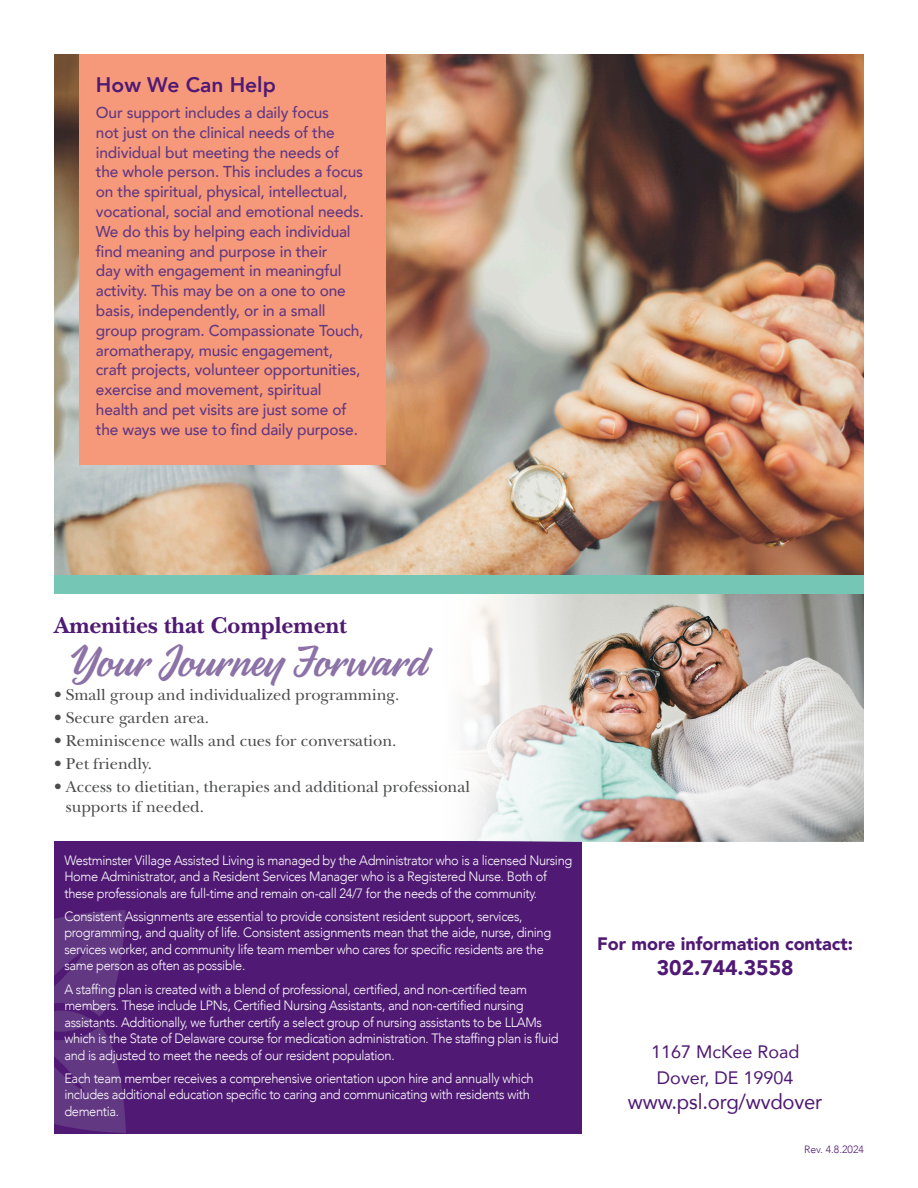
<style>
.page{position:relative;width:918px;height:1188px;background:#fff}
.page>*{position:absolute;margin:0;border:0;box-sizing:border-box;transform-origin:0 0}
.t1{font:48.45px "Parsley Script OT";color:#8c72a7}
.t2{font:700 24px "New Baskerville Std";color:#501a74}
.t3{font:21px "Avenir";letter-spacing:-.01em;color:#501a74}
.t4{font:800 21px "Avenir";color:#501a74}
.t5{font:900 21px "Avenir";color:#501a74}
.t6{font:18px/25.2px "Avenir";color:#501a74;text-align:center}
.t7{font:900 18px "Avenir";color:#501a74}
.t8{font:16.5px/19.8px "New Baskerville Std";color:#4b4c4d}
.t9{font:500 15.75px/19.8px "Avenir";letter-spacing:-.01em;color:#623882}
.t10{font:300 13.5px/16.5px "Avenir";letter-spacing:-.025em;color:#fff;scale:.95 1}
.t11{font:300 10.5px "Avenir";color:#501a74}
</style>
<div class="page">
<div style="left:54px;top:841px;width:528px;height:293px;background:#501a74"></div>
<svg style="left:54px;top:910px;width:72px;height:223px"></svg>
<img style="left:464px;top:594px;width:400px;height:247px">
<img style="left:54px;top:54px;width:810px;height:522px">
<div style="left:79px;top:54px;width:306px;height:410px;background:#f6997a"></div>
<div style="left:54px;top:576px;width:810px;height:18px;background:#75c6b5"></div>
<p class="t4" style="left:96px;top:68px;width:182px">How We Can Help</p>
<p class="t9" style="left:96px;top:102px;width:269px">Our support includes a daily focus<br>not just on the clinical needs of the individual but meeting the needs of the whole person. This includes a focus on the spiritual, physical, intellectual, vocational, social and emotional needs.<br>We do this by helping each individual find meaning and purpose in their<br>day with engagement in meaningful activity. This may be on a one to one basis, independently, or in a small group program. Compassionate Touch, aromatherapy, music engagement, craft projects, volunteer opportunities, exercise and movement, spiritual health and pet visits are just some of the ways we use to find daily purpose.</p>
<p class="t2" style="left:54px;top:611px;width:294px">Amenities that Complement</p>
<p class="t1" style="left:72px;top:638px;width:356px">Your Journey Forward</p>
<p class="t8" style="left:54px;top:685px;width:347px">• Small group and individualized programming.</p>
<p class="t8" style="left:54px;top:708px;width:157px">• Secure garden area.</p>
<p class="t8" style="left:54px;top:731px;width:344px">• Reminiscence walls and cues for conversation.</p>
<p class="t8" style="left:54px;top:754px;width:100px">• Pet friendly.</p>
<p class="t8" style="left:66px;top:777px;width:406px;text-indent:-12px">• Access to dietitian, therapies and additional professional supports if needed.</p>
<p class="t10" style="left:64px;top:852px;width:536px">Westminster Village Assisted Living is managed by the Administrator who is a licensed Nursing<br>Home Administrator, and a Resident Services Manager who is a Registered Nurse. Both of these professionals are full-time and remain on-call 24/7 for the needs of the community.</p>
<p class="t10" style="left:64px;top:908px;width:514px">Consistent Assignments are essential to provide consistent resident support, services, programming, and quality of life. Consistent assignments mean that the aide, nurse, dining services worker, and community life team member who cares for specific residents are the same person as often as possible.</p>
<p class="t10" style="left:64px;top:981px;width:522px">A staffing plan is created with a blend of professional, certified, and non-certified team members. These include LPNs, Certified Nursing Assistants, and non-certified nursing assistants. Additionally, we further certify a select group of nursing assistants to be LLAMs which is the State of Delaware course for medication administration. The staffing plan is fluid and is adjusted to meet the needs of our resident population.</p>
<p class="t10" style="left:64px;top:1070px;width:495px">Each team member receives a comprehensive orientation upon hire and annually which includes additional education specific to caring and communicating with residents with dementia.</p>
<p class="t7" style="left:597px;top:928px;width:258px">For more information contact:</p>
<p class="t5" style="left:657px;top:950px;width:138px">302.744.3558</p>
<p class="t6" style="left:651px;top:1039px;width:150px">1167 McKee Road<br>Dover, DE 19904</p>
<p class="t3" style="left:628px;top:1085px;width:196px">www.psl.org/wvdover</p>
<p class="t11" style="left:804px;top:1143px;width:61px">Rev. 4.8.2024</p>
</div>
